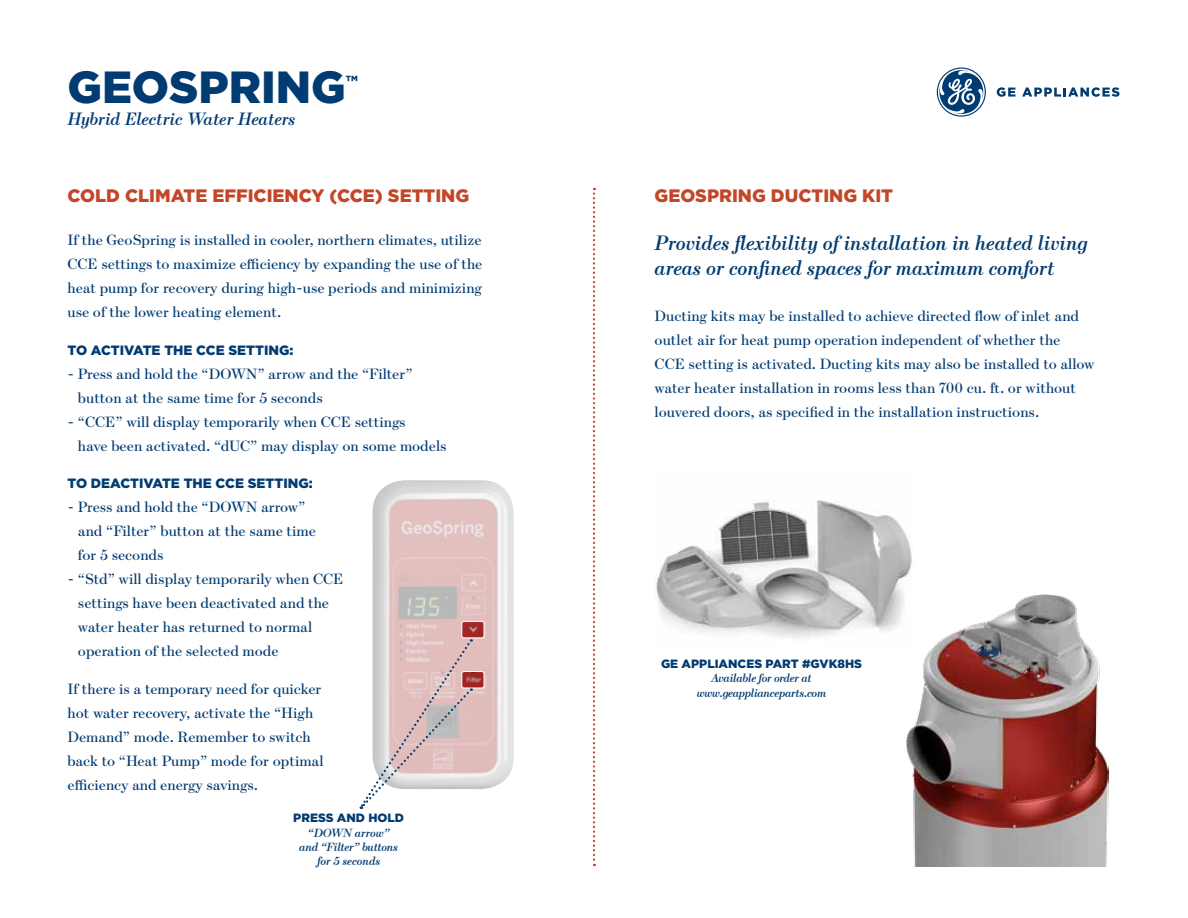
<style>
.page{position:relative;width:1188px;height:918px;background:#fff}
.page>*{position:absolute;margin:0;border:0;box-sizing:border-box;transform-origin:0 0}
.t1{font:900 45px "Gotham";color:#003b71}
.t2{font:italic 600 21px/25.2px "Escrow";color:#003b71}
.t3{font:900 18px "Gotham";color:#c34628}
.t4{font:italic 600 18px "Escrow";color:#003b71}
.t5{font:900 17.55px "Gotham";color:#003b71}
.t6{font:15px/24px "Escrow";color:#003b71}
.t7{font:900 13.5px "Gotham";color:#003b71}
.t8{font:900 13.5px "Gotham";letter-spacing:-.03em;color:#003b71}
.t9{font:italic 600 12px/14.4px "Escrow";letter-spacing:-.02em;color:#003b71;text-align:center}
.t10{font:900 12px "Gotham";color:#003b71}
</style>
<div class="page">
<svg style="left:937px;top:68px;width:49px;height:49px"></svg>
<svg style="left:997px;top:87px;width:18px;height:10px"></svg>
<svg style="left:1022px;top:87px;width:98px;height:10px"></svg>
<svg style="left:593px;top:188px;width:2px;height:678px"></svg>
<img style="left:906px;top:595px;width:203px;height:271px">
<img style="left:655px;top:500px;width:259px;height:146px">
<img style="left:373px;top:480px;width:141px;height:309px">
<img style="left:463px;top:621px;width:21px;height:17px">
<div style="left:461px;top:621px;width:23px;height:17px;border:1px solid #fff;border-radius:2px"></div>
<img style="left:472px;top:671px;width:12px;height:17px">
<div style="left:461px;top:671px;width:23px;height:17px;border:1px solid #fff;border-radius:2px"></div>
<svg style="left:359px;top:639px;width:113px;height:170px"></svg>
<h1 class="t1" style="left:68px;top:57px;width:280px">GEOSPRING</h1>
<p class="t5" style="left:346px;top:69px;width:14px">™</p>
<p class="t4" style="left:68px;top:108px;width:229px">Hybrid Electric Water Heaters</p>
<p class="t3" style="left:68px;top:184px;width:283px">COLD CLIMATE EFFICIENCY (CCE</p>
<p class="t3" style="left:375px;top:184px;width:96px">) SETTING</p>
<p class="t6" style="left:68px;top:228px;width:416px;text-align:justify">If the GeoSpring is installed in cooler, northern climates, utilize CCE settings to maximize efficiency by expanding the use of the heat pump for recovery during high-use periods and minimizing use of the lower heating element.</p>
<p class="t8" style="left:68px;top:341px;width:139px">TO ACTIVATE THE CCE</p>
<p class="t7" style="left:228px;top:341px;width:66px">SETTING:</p>
<p class="t6" style="left:78px;top:362px;width:336px;text-indent:-10px">- Press and hold the “DOWN” arrow and the “Filter” button at the same time for 5 seconds</p>
<p class="t6" style="left:78px;top:410px;width:370px;text-indent:-10px">- “CCE” will display temporarily when CCE settings<br>have been activated. “dUC” may display on some models</p>
<p class="t7" style="left:68px;top:474px;width:159px">TO DEACTIVATE THE CCE</p>
<p class="t7" style="left:248px;top:474px;width:66px">SETTING:</p>
<p class="t6" style="left:78px;top:495px;width:240px;text-indent:-10px">- Press and hold the “DOWN arrow” and “Filter” button at the same time for 5 seconds</p>
<p class="t6" style="left:78px;top:567px;width:267px;text-indent:-10px">- “Std” will display temporarily when CCE settings have been deactivated and the water heater has returned to normal operation of the selected mode</p>
<p class="t6" style="left:68px;top:677px;width:258px">If there is a temporary need for quicker hot water recovery, activate the “High Demand” mode. Remember to switch back to “Heat Pump” mode for optimal efficiency and energy savings.</p>
<p class="t10" style="left:293px;top:810px;width:112px">PRESS AND HOLD</p>
<p class="t9" style="left:299px;top:825px;width:100px">“Down arrow” and “Filter” buttons for 5 seconds</p>
<p class="t3" style="left:655px;top:184px;width:239px">GEOSPRING DUCTING KIT</p>
<h2 class="t2" style="left:655px;top:230px;width:435px">Provides flexibility of installation in heated living areas or confined spaces for maximum comfort</h2>
<p class="t6" style="left:655px;top:303px;width:441px">Ducting kits may be installed to achieve directed flow of inlet and outlet air for heat pump operation independent of whether the<br>CCE setting is activated. Ducting kits may also be installed to allow water heater installation in rooms less than 700 cu. ft. or without louvered doors, as specified in the installation instructions.</p>
<p class="t10" style="left:661px;top:655px;width:30px">GE APPLIANCES</p>
<p class="t10" style="left:766px;top:655px;width:89px">PART #GVK8HS</p>
<p class="t9" style="left:697px;top:671px;width:131px">Available for order at www.geapplianceparts.com</p>
</div>
